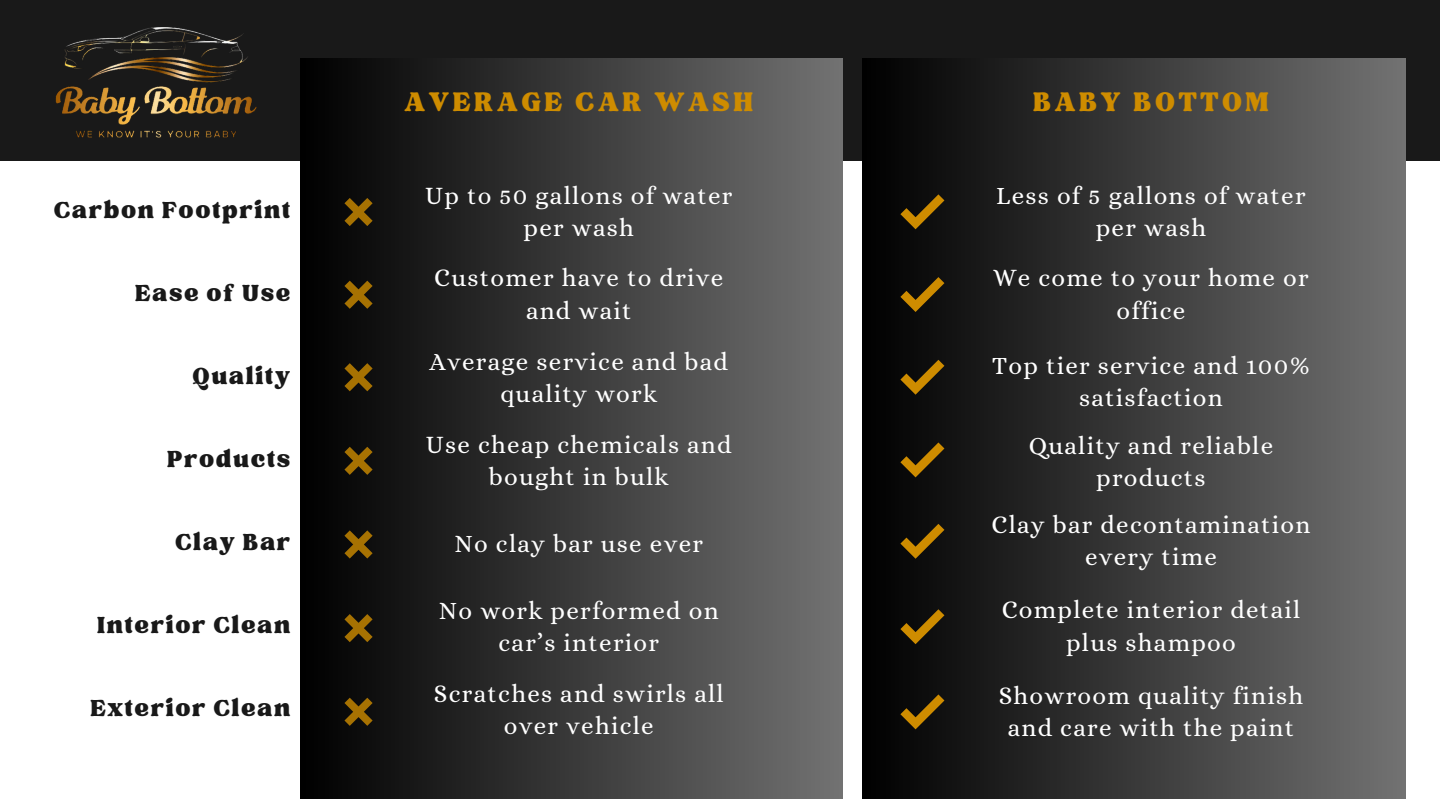
<style>
.page{position:relative;width:1440px;height:810px;background:#fff}
.page>*{position:absolute;margin:0;border:0;box-sizing:border-box;transform-origin:0 0}
.t1{font:37px "TAN Tangkiwood Display";letter-spacing:.1em;color:#ce8c00}
.t2{font:32px "TAN Tangkiwood Display";letter-spacing:.05em;color:#191919}
.t3{font:25px/32.2px "Alice";letter-spacing:.05em;color:#fff;text-align:center}
</style>
<div class="page">
<div style="left:0;top:0;width:1440px;height:160px;background:#191919"></div>
<div style="left:862px;top:58px;width:543px;height:741px;background:linear-gradient(to right,#000,#727272)"></div>
<div style="left:301px;top:58px;width:541px;height:741px;background:linear-gradient(to right,#000,#727272)"></div>
<svg style="left:900px;top:194px;width:44px;height:35px"></svg>
<svg style="left:900px;top:277px;width:44px;height:35px"></svg>
<svg style="left:900px;top:360px;width:44px;height:35px"></svg>
<svg style="left:900px;top:442px;width:44px;height:35px"></svg>
<svg style="left:900px;top:524px;width:44px;height:35px"></svg>
<svg style="left:900px;top:609px;width:44px;height:35px"></svg>
<svg style="left:900px;top:694px;width:44px;height:35px"></svg>
<svg style="left:344px;top:363px;width:29px;height:28px"></svg>
<svg style="left:344px;top:198px;width:29px;height:28px"></svg>
<svg style="left:344px;top:281px;width:29px;height:28px"></svg>
<svg style="left:344px;top:447px;width:29px;height:28px"></svg>
<svg style="left:344px;top:530px;width:29px;height:29px"></svg>
<svg style="left:344px;top:614px;width:29px;height:28px"></svg>
<svg style="left:344px;top:698px;width:29px;height:28px"></svg>
<img style="left:32px;top:27px;width:249px;height:134px">
<p class="t2" style="left:54px;top:198px;width:238px">Carbon Footprint</p>
<p class="t2" style="left:135px;top:281px;width:157px">Ease of Use</p>
<p class="t2" style="left:193px;top:364px;width:99px">Quality</p>
<p class="t2" style="left:167px;top:447px;width:125px">Products</p>
<p class="t2" style="left:175px;top:530px;width:117px">Clay Bar</p>
<p class="t2" style="left:97px;top:613px;width:195px">Interior Clean</p>
<p class="t2" style="left:91px;top:696px;width:201px">Exterior Clean</p>
<p class="t1" style="left:404px;top:88px;width:350px">AVERAGE CAR WASH</p>
<p class="t3" style="left:425px;top:179px;width:309px">Up to 50 gallons of water per wash</p>
<p class="t3" style="left:434px;top:262px;width:291px">Customer have to drive and wait</p>
<p class="t3" style="left:430px;top:345px;width:300px">Average service and bad quality work</p>
<p class="t3" style="left:426px;top:428px;width:307px">Use cheap chemicals and bought in bulk</p>
<p class="t3" style="left:454px;top:527px;width:250px">No clay bar use ever</p>
<p class="t3" style="left:439px;top:594px;width:281px">No work performed on car’s interior</p>
<h1 class="t3" style="left:434px;top:677px;width:291px">Scratches and swirls all over vehicle</h1>
<h1 class="t1" style="left:1033px;top:88px;width:237px">BABY BOTTOM</h1>
<p class="t3" style="left:996px;top:179px;width:311px">Less of 5 gallons of water per wash</p>
<p class="t3" style="left:993px;top:262px;width:317px">We come to your home or office</p>
<p class="t3" style="left:992px;top:349px;width:319px">Top tier service and 100% satisfaction</p>
<p class="t3" style="left:1029px;top:429px;width:246px">Quality and reliable products</p>
<p class="t3" style="left:992px;top:508px;width:320px">Clay bar decontamination every time</p>
<p class="t3" style="left:1002px;top:594px;width:300px">Complete interior detail plus shampoo</p>
<p class="t3" style="left:999px;top:679px;width:306px">Showroom quality finish and care with the paint</p>
</div>
